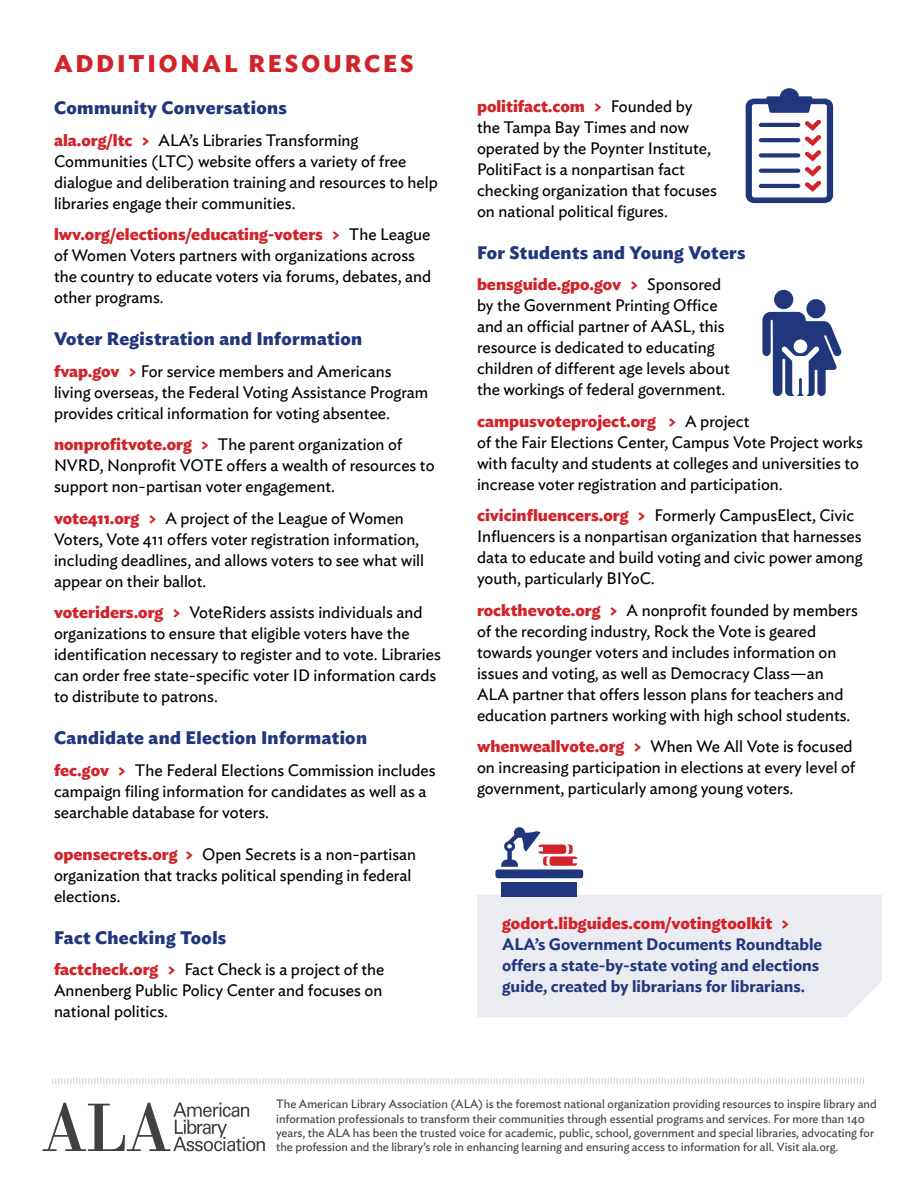
<style>
.page{position:relative;width:918px;height:1188px;background:#fff}
.page>*{position:absolute;margin:0;border:0;box-sizing:border-box;transform-origin:0 0}
.t1{font:700 24px "Ideal Sans";letter-spacing:.12em;color:#d2232a}
.t2{font:700 18px "Ideal Sans";letter-spacing:.02em;color:#20367d}
.resource{font:16.5px/21px "Ideal Sans";color:#000}
.t3{font:600 16.5px/21px "Ideal Sans";color:#20367d}
.t4{font:12px/14.4px "Ideal Sans";color:#414042}
.s1{font-weight:700;color:#d2232a}
</style>
<div class="page">
<div style="left:477px;top:895px;width:405px;height:122px;background:#ebebf2"></div>
<svg style="left:52px;top:1078px;width:812px;height:6px"></svg>
<svg style="left:762px;top:290px;width:80px;height:106px"></svg>
<svg style="left:746px;top:88px;width:87px;height:115px"></svg>
<hr style="left:759px;top:184px;width:41px;height:4px;background:#20367d;border-radius:2px">
<svg style="left:43px;top:1103px;width:222px;height:48px"></svg>
<div style="left:495px;top:869px;width:88px;height:9px;background:#20367d;border-radius:3px"></div>
<div style="left:502px;top:882px;width:75px;height:14px;background:#20367d"></div>
<svg style="left:501px;top:827px;width:76px;height:40px"></svg>
<p class="t1" style="left:54px;top:45px;width:361px">ADDITIONAL RESOURCES</p>
<p class="t2" style="left:54px;top:94px;width:234px">Community Conversations</p>
<p class="resource" style="left:54px;top:128px;width:385px"><span class="s1">ala.org/ltc &gt;</span> ALA’s Libraries Transforming Communities (LTC) website offers a variety of free dialogue and deliberation training and resources to help libraries engage their communities.</p>
<p class="resource" style="left:54px;top:223px;width:379px"><span class="s1">lwv.org/elections/educating-voters &gt;</span> The League of Women Voters partners with organizations across the country to educate voters via forums, debates, and other programs.</p>
<h3 class="t2" style="left:54px;top:325px;width:310px">Voter Registration and Information</h3>
<p class="resource" style="left:54px;top:359px;width:376px"><span class="s1">fvap.gov &gt;</span> For service members and Americans living overseas, the Federal Voting Assistance Program provides critical information for voting absentee.</p>
<p class="resource" style="left:54px;top:433px;width:382px"><span class="s1">nonprofitvote.org &gt;</span> The parent organization of<br>NVRD, Nonprofit VOTE offers a wealth of resources to support non-partisan voter engagement.</p>
<p class="resource" style="left:54px;top:506px;width:372px"><span class="s1">vote411.org &gt;</span> A project of the League of Women Voters, Vote 411 offers voter registration information, including deadlines, and allows voters to see what will appear on their ballot.</p>
<p class="resource" style="left:54px;top:601px;width:389px"><span class="s1">voteriders.org &gt;</span> VoteRiders assists individuals and organizations to ensure that eligible voters have the identification necessary to register and to vote. Libraries can order free state-specific voter ID information cards to distribute to patrons.</p>
<h3 class="t2" style="left:54px;top:724px;width:315px">Candidate and Election Information</h3>
<p class="resource" style="left:54px;top:758px;width:383px"><span class="s1">fec.gov &gt;</span> The Federal Elections Commission includes campaign filing information for candidates as well as a searchable database for voters.</p>
<p class="resource" style="left:54px;top:842px;width:364px"><span class="s1">opensecrets.org &gt;</span> Open Secrets is a non-partisan organization that tracks political spending in federal elections.</p>
<h3 class="t2" style="left:54px;top:923px;width:174px">Fact Checking Tools</h3>
<p class="resource" style="left:54px;top:958px;width:332px"><span class="s1">factcheck.org &gt;</span> Fact Check is a project of the<br>Annenberg Public Policy Center and focuses on national politics.</p>
<p class="resource" style="left:477px;top:94px;width:242px"><span class="s1">politifact.com &gt;</span> Founded by the Tampa Bay Times and now operated by the Poynter Institute,<br>PolitiFact is a nonpartisan fact checking organization that focuses on national political figures.</p>
<h3 class="t2" style="left:477px;top:238px;width:270px">For Students and Young Voters</h3>
<p class="resource" style="left:477px;top:273px;width:254px"><span class="s1">bensguide.gpo.gov &gt;</span> Sponsored by the Government Printing Office and an official partner of AASL, this resource is dedicated to educating children of different age levels about the workings of federal government.</p>
<p class="resource" style="left:477px;top:409px;width:387px"><span class="s1">campusvoteproject.org &gt;</span> A project<br>of the Fair Elections Center, Campus Vote Project works with faculty and students at colleges and universities to increase voter registration and participation.</p>
<p class="resource" style="left:477px;top:504px;width:387px"><span class="s1">civicinfluencers.org &gt;</span> Formerly CampusElect, Civic Influencers is a nonpartisan organization that harnesses data to educate and build voting and civic power among youth, particularly BIYoC.</p>
<p class="resource" style="left:477px;top:598px;width:382px"><span class="s1">rockthevote.org &gt;</span> A nonprofit founded by members of the recording industry, Rock the Vote is geared towards younger voters and includes information on issues and voting, as well as Democracy Class—an ALA partner that offers lesson plans for teachers and education partners working with high school students.</p>
<p class="resource" style="left:477px;top:735px;width:380px"><span class="s1">whenweallvote.org &gt;</span> When We All Vote is focused on increasing participation in elections at every level of government, particularly among young voters.</p>
<p class="t3" style="left:502px;top:912px;width:322px"><span class="s1">godort.libguides.com/votingtoolkit &gt; </span>ALA’s Government Documents Roundtable offers a state-by-state voting and elections guide, created by librarians for librarians.</p>
<p class="t4" style="left:276px;top:1096px;width:602px">The American Library Association (ALA) is the foremost national organization providing resources to inspire library and information professionals to transform their communities through essential programs and services. For more than 140 years, the ALA has been the trusted voice for academic, public, school, government and special libraries, advocating for the profession and the library’s role in enhancing learning and ensuring access to information for all. Visit ala.org.</p>
</div>
